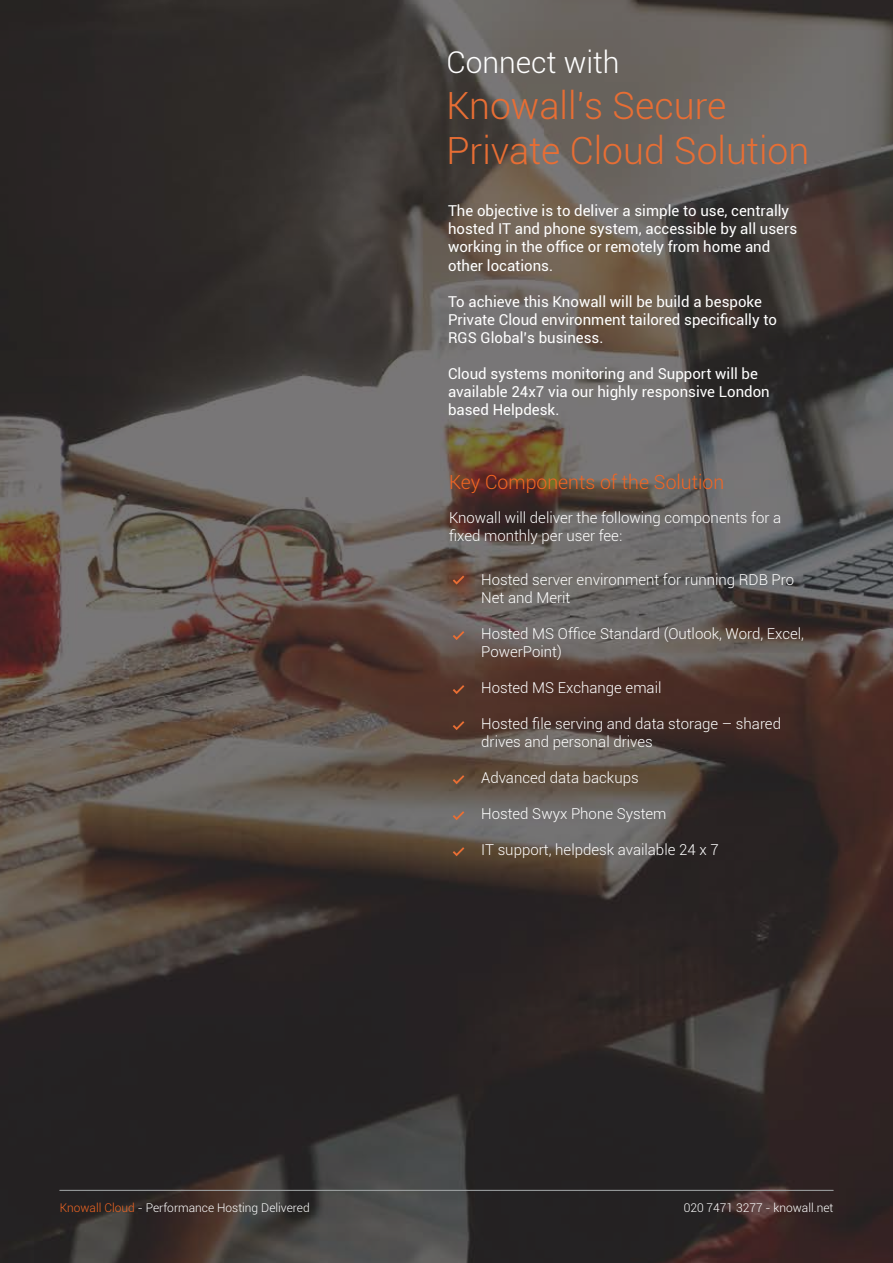
<style>
.page{position:relative;width:893px;height:1263px;background:#fff}
.page>*{position:absolute;margin:0;border:0;box-sizing:border-box;transform-origin:0 0}
.t1{font:300 37.5px/45px "Roboto";color:#e86e34}
.t2{font:300 30px "Roboto";color:#fff}
.t3{font:300 19.5px "Roboto";color:#f26522}
.t4{font:15px/18px "Roboto";color:#fff}
.t5{font:300 15px/18px "Roboto";color:#fff}
.t6{font:300 12px "Roboto";color:#fff}
.s1{color:#f26522}
</style>
<div class="page">
<img style="left:0;top:0;width:893px;height:1263px">
<hr style="left:60px;top:1190px;width:773px;height:1px;background:#9da1a2">
<svg style="left:453px;top:575px;width:11px;height:10px"></svg>
<svg style="left:453px;top:631px;width:11px;height:9px"></svg>
<svg style="left:453px;top:685px;width:11px;height:9px"></svg>
<svg style="left:453px;top:721px;width:11px;height:9px"></svg>
<svg style="left:453px;top:775px;width:11px;height:9px"></svg>
<svg style="left:453px;top:811px;width:11px;height:9px"></svg>
<svg style="left:453px;top:847px;width:11px;height:9px"></svg>
<h2 class="t2" style="left:446px;top:41px;width:175px">Connect with</h2>
<h1 class="t1" style="left:446px;top:82px;width:364px">Knowall’s Secure<br>Private Cloud Solution</h1>
<p class="t4" style="left:448px;top:202px;width:351px">The objective is to deliver a simple to use, centrally hosted IT and phone system, accessible by all users working in the office or remotely from home and other locations.</p>
<p class="t4" style="left:448px;top:292px;width:330px">To achieve this Knowall will be build a bespoke<br>Private Cloud environment tailored specifically to<br>RGS Global’s business.</p>
<p class="t4" style="left:448px;top:364px;width:323px">Cloud systems monitoring and Support will be available 24x7 via our highly responsive London based Helpdesk.</p>
<h3 class="t3" style="left:449px;top:469px;width:277px">Key Components of the Solution</h3>
<p class="t5" style="left:449px;top:508px;width:334px">Knowall will deliver the following components for a fixed monthly per user fee:</p>
<p class="t5" style="left:481px;top:570px;width:314px">Hosted server environment for running RDB Pro<br>Net and Merit</p>
<p class="t5" style="left:481px;top:624px;width:324px">Hosted MS Office Standard (Outlook, Word, Excel,<br>PowerPoint)</p>
<p class="t5" style="left:481px;top:678px;width:182px">Hosted MS Exchange email</p>
<p class="t5" style="left:481px;top:714px;width:301px">Hosted file serving and data storage – shared drives and personal drives</p>
<p class="t5" style="left:481px;top:768px;width:159px">Advanced data backups</p>
<p class="t5" style="left:481px;top:804px;width:187px">Hosted Swyx Phone System</p>
<p class="t5" style="left:481px;top:840px;width:239px">IT support, helpdesk available 24 x 7</p>
<p class="t6" style="left:60px;top:1199px;width:251px"><span class="s1">Knowall Cloud</span> - Performance Hosting Delivered</p>
<p class="t6" style="left:684px;top:1199px;width:151px">020 7471 3277 - knowall.net</p>
</div>
